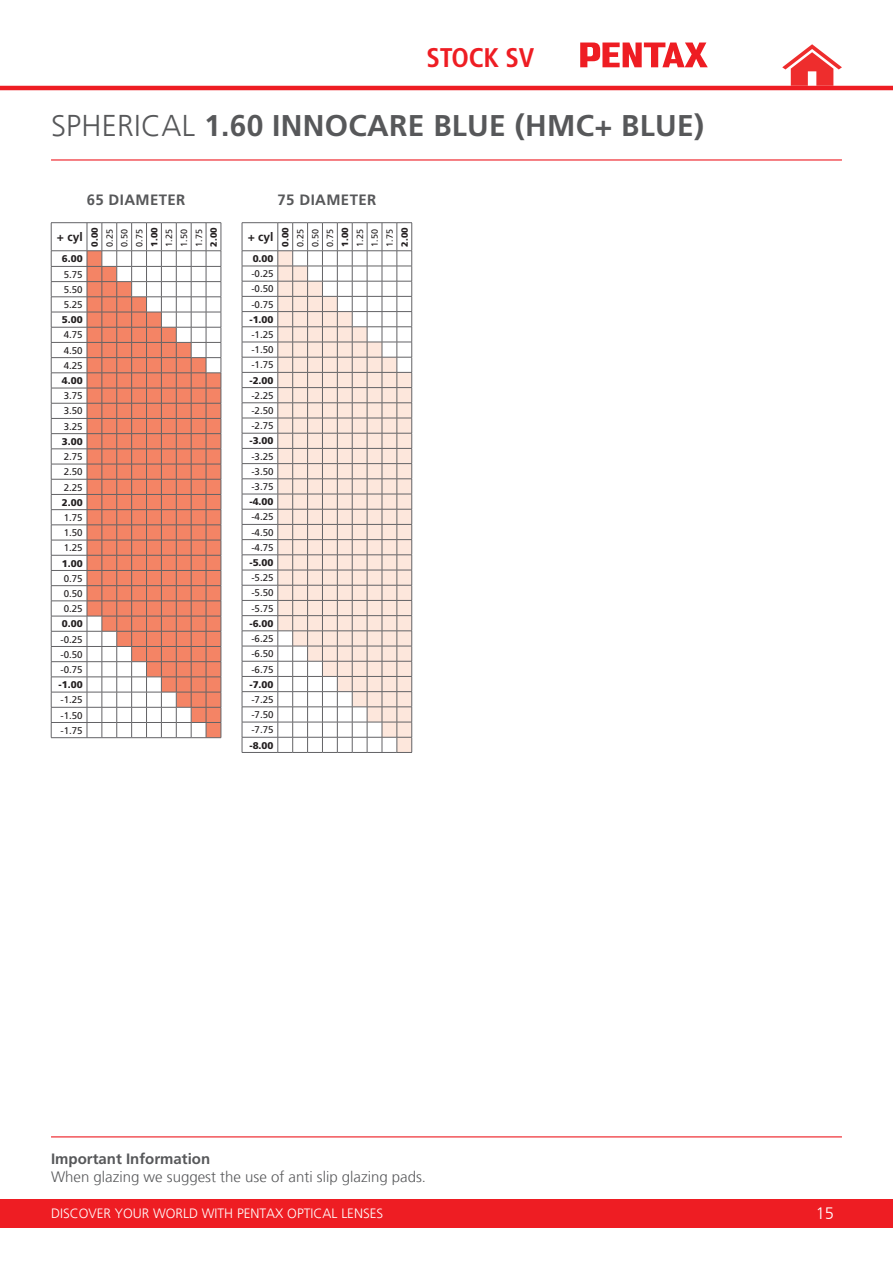
<style>
.page{position:relative;width:893px;height:1263px;background:#fff}
.page>*{position:absolute;margin:0;border:0;box-sizing:border-box;transform-origin:0 0}
.t1{font:700 30px "Frutiger LT Std";letter-spacing:.01em;color:#57585a}
.t2{font:700 condensed 27px "Frutiger LT Std";letter-spacing:-.01em;color:#ee1d23}
.t3{font:300 16.5px "Frutiger LT";color:#fff}
.t4{font:300 15px "Frutiger LT";color:#57585a}
.t5{font:700 15px "Frutiger LT Std";letter-spacing:.025em;color:#57585a}
.t6{font:700 15px "Frutiger LT Std";color:#57585a}
.t7{font:300 13.5px "Frutiger LT";color:#fff}
.t8{font:700 12px "Frutiger LT Std";color:#231f20}
.t9{font:9.75px/15.1px "Frutiger LT Std";color:#231f20;text-align:justify}
.t10{font:900 9.75px "Frutiger LT Std";color:#231f20}
.t11{font:9px/14.9px "Frutiger LT Std";color:#231f20;text-align:justify}
.t12{font:900 9px "Frutiger LT Std";color:#231f20}
.s1{font-family:"Frutiger LT";font-weight:300}
</style>
<div class="page">
<div style="left:0;top:1199px;width:893px;height:28px;background:#ee1d23"></div>
<svg style="left:580px;top:43px;width:128px;height:24px"></svg>
<hr style="left:0;top:86px;width:893px;height:4px;background:#ee1d23">
<svg style="left:782px;top:44px;width:60px;height:42px"></svg>
<svg style="left:52px;top:223px;width:35px;height:514px"></svg>
<hr style="left:51px;top:222px;width:36px;height:1px;background:#636366">
<hr style="left:51px;top:250px;width:36px;height:1px;background:#636366">
<hr style="left:51px;top:266px;width:36px;height:1px;background:#636366">
<hr style="left:51px;top:281px;width:36px;height:1px;background:#636366">
<hr style="left:51px;top:297px;width:36px;height:1px;background:#636366">
<hr style="left:51px;top:312px;width:36px;height:1px;background:#636366">
<hr style="left:51px;top:327px;width:36px;height:1px;background:#636366">
<hr style="left:51px;top:342px;width:36px;height:1px;background:#636366">
<hr style="left:51px;top:357px;width:36px;height:1px;background:#636366">
<hr style="left:51px;top:373px;width:36px;height:1px;background:#636366">
<hr style="left:51px;top:388px;width:36px;height:1px;background:#636366">
<hr style="left:51px;top:403px;width:36px;height:1px;background:#636366">
<hr style="left:51px;top:418px;width:36px;height:1px;background:#636366">
<hr style="left:51px;top:433px;width:36px;height:1px;background:#636366">
<hr style="left:51px;top:449px;width:36px;height:1px;background:#636366">
<hr style="left:51px;top:464px;width:36px;height:1px;background:#636366">
<hr style="left:51px;top:479px;width:36px;height:1px;background:#636366">
<hr style="left:51px;top:494px;width:36px;height:1px;background:#636366">
<hr style="left:51px;top:509px;width:36px;height:1px;background:#636366">
<hr style="left:51px;top:525px;width:36px;height:1px;background:#636366">
<hr style="left:51px;top:540px;width:36px;height:1px;background:#636366">
<hr style="left:51px;top:555px;width:36px;height:1px;background:#636366">
<hr style="left:51px;top:570px;width:36px;height:1px;background:#636366">
<hr style="left:51px;top:585px;width:36px;height:1px;background:#636366">
<hr style="left:51px;top:601px;width:36px;height:1px;background:#636366">
<hr style="left:51px;top:616px;width:36px;height:1px;background:#636366">
<hr style="left:51px;top:631px;width:36px;height:1px;background:#636366">
<hr style="left:51px;top:646px;width:36px;height:1px;background:#636366">
<hr style="left:51px;top:661px;width:36px;height:1px;background:#636366">
<hr style="left:51px;top:677px;width:36px;height:1px;background:#636366">
<hr style="left:51px;top:692px;width:36px;height:1px;background:#636366">
<hr style="left:51px;top:707px;width:36px;height:1px;background:#636366">
<hr style="left:51px;top:722px;width:36px;height:1px;background:#636366">
<svg style="left:51px;top:223px;width:1px;height:514px"></svg>
<hr style="left:51px;top:737px;width:36px;height:1px;background:#636366">
<svg style="left:87px;top:222px;width:135px;height:516px"></svg>
<svg style="left:243px;top:223px;width:35px;height:529px"></svg>
<hr style="left:242px;top:222px;width:36px;height:1px;background:#636366">
<hr style="left:242px;top:250px;width:36px;height:1px;background:#636366">
<hr style="left:242px;top:266px;width:36px;height:1px;background:#636366">
<hr style="left:242px;top:281px;width:36px;height:1px;background:#636366">
<hr style="left:242px;top:296px;width:36px;height:1px;background:#636366">
<hr style="left:242px;top:311px;width:36px;height:1px;background:#636366">
<hr style="left:242px;top:326px;width:36px;height:1px;background:#636366">
<hr style="left:242px;top:342px;width:36px;height:1px;background:#636366">
<hr style="left:242px;top:357px;width:36px;height:1px;background:#636366">
<hr style="left:242px;top:372px;width:36px;height:1px;background:#636366">
<hr style="left:242px;top:387px;width:36px;height:1px;background:#636366">
<hr style="left:242px;top:402px;width:36px;height:1px;background:#636366">
<hr style="left:242px;top:418px;width:36px;height:1px;background:#636366">
<hr style="left:242px;top:433px;width:36px;height:1px;background:#636366">
<hr style="left:242px;top:448px;width:36px;height:1px;background:#636366">
<hr style="left:242px;top:463px;width:36px;height:1px;background:#636366">
<hr style="left:242px;top:478px;width:36px;height:1px;background:#636366">
<hr style="left:242px;top:494px;width:36px;height:1px;background:#636366">
<hr style="left:242px;top:509px;width:36px;height:1px;background:#636366">
<hr style="left:242px;top:524px;width:36px;height:1px;background:#636366">
<hr style="left:242px;top:539px;width:36px;height:1px;background:#636366">
<hr style="left:242px;top:555px;width:36px;height:1px;background:#636366">
<hr style="left:242px;top:570px;width:36px;height:1px;background:#636366">
<hr style="left:242px;top:585px;width:36px;height:1px;background:#636366">
<hr style="left:242px;top:600px;width:36px;height:1px;background:#636366">
<hr style="left:242px;top:615px;width:36px;height:1px;background:#636366">
<hr style="left:242px;top:631px;width:36px;height:1px;background:#636366">
<hr style="left:242px;top:646px;width:36px;height:1px;background:#636366">
<hr style="left:242px;top:661px;width:36px;height:1px;background:#636366">
<hr style="left:242px;top:676px;width:36px;height:1px;background:#636366">
<hr style="left:242px;top:691px;width:36px;height:1px;background:#636366">
<hr style="left:242px;top:707px;width:36px;height:1px;background:#636366">
<hr style="left:242px;top:722px;width:36px;height:1px;background:#636366">
<hr style="left:242px;top:737px;width:36px;height:1px;background:#636366">
<svg style="left:242px;top:223px;width:1px;height:529px"></svg>
<hr style="left:242px;top:752px;width:36px;height:1px;background:#636366">
<svg style="left:278px;top:222px;width:134px;height:531px"></svg>
<hr style="left:51px;top:159px;width:791px;height:2px;background:#ee1d23">
<hr style="left:51px;top:1136px;width:791px;height:1px;background:#ee1d23">
<h2 class="t2" style="left:427px;top:42px;width:109px">STOCK SV</h2>
<h1 class="t1" style="left:51px;top:108px;width:655px"><span class="s1">SPHERICAL</span> 1.60 INNOCARE BLUE (HMC+ BLUE)</h1>
<h3 class="t5" style="left:87px;top:191px;width:100px">65 DIAMETER</h3>
<h3 class="t5" style="left:277px;top:191px;width:100px">75 DIAMETER</h3>
<p class="t8" style="left:57px;top:230px;width:27px">+ cyl</p>
<p class="t12" style="left:89px;top:246px;width:21px;rotate:-90deg">0.00</p>
<p class="t11" style="left:102px;top:246px;width:19px;rotate:-90deg">0.25<br>0.50<br>0.75</p>
<p class="t12" style="left:149px;top:246px;width:21px;rotate:-90deg">1.00</p>
<p class="t11" style="left:162px;top:246px;width:19px;rotate:-90deg">1.25<br>1.50<br>1.75</p>
<p class="t12" style="left:208px;top:246px;width:21px;rotate:-90deg">2.00</p>
<p class="t10" style="left:62px;top:253px;width:22px">6.00</p>
<p class="t9" style="left:64px;top:267px;width:20px">5.75<br>5.50<br>5.25</p>
<p class="t10" style="left:62px;top:314px;width:22px">5.00</p>
<p class="t9" style="left:64px;top:328px;width:20px">4.75<br>4.50<br>4.25</p>
<p class="t10" style="left:62px;top:375px;width:22px">4.00</p>
<p class="t9" style="left:64px;top:388px;width:20px">3.75<br>3.50<br>3.25</p>
<p class="t10" style="left:62px;top:436px;width:22px">3.00</p>
<p class="t9" style="left:64px;top:449px;width:20px">2.75<br>2.50<br>2.25</p>
<p class="t10" style="left:62px;top:496px;width:22px">2.00</p>
<p class="t9" style="left:64px;top:510px;width:20px">1.75<br>1.50<br>1.25</p>
<p class="t10" style="left:62px;top:557px;width:22px">1.00</p>
<p class="t9" style="left:64px;top:571px;width:20px">0.75<br>0.50<br>0.25</p>
<p class="t10" style="left:62px;top:618px;width:22px">0.00</p>
<p class="t9" style="left:61px;top:632px;width:24px">-0.25 -0.50 -0.75</p>
<p class="t10" style="left:59px;top:679px;width:26px">-1.00</p>
<p class="t9" style="left:61px;top:692px;width:24px">-1.25 -1.50 -1.75</p>
<p class="t8" style="left:248px;top:230px;width:27px">+ cyl</p>
<p class="t12" style="left:280px;top:246px;width:21px;rotate:-90deg">0.00</p>
<p class="t11" style="left:293px;top:246px;width:19px;rotate:-90deg">0.25<br>0.50<br>0.75</p>
<p class="t12" style="left:340px;top:246px;width:21px;rotate:-90deg">1.00</p>
<p class="t11" style="left:353px;top:246px;width:19px;rotate:-90deg">1.25<br>1.50<br>1.75</p>
<p class="t12" style="left:399px;top:246px;width:21px;rotate:-90deg">2.00</p>
<p class="t10" style="left:253px;top:253px;width:22px">0.00</p>
<p class="t9" style="left:251px;top:266px;width:24px">-0.25 -0.50 -0.75</p>
<p class="t10" style="left:249px;top:313px;width:26px">-1.00</p>
<p class="t9" style="left:251px;top:327px;width:24px">-1.25 -1.50 -1.75</p>
<p class="t10" style="left:249px;top:374px;width:26px">-2.00</p>
<p class="t9" style="left:251px;top:388px;width:24px">-2.25 -2.50 -2.75</p>
<p class="t10" style="left:249px;top:435px;width:26px">-3.00</p>
<p class="t9" style="left:251px;top:449px;width:24px">-3.25 -3.50 -3.75</p>
<p class="t10" style="left:249px;top:496px;width:26px">-4.00</p>
<p class="t9" style="left:251px;top:509px;width:24px">-4.25 -4.50 -4.75</p>
<p class="t10" style="left:249px;top:557px;width:26px">-5.00</p>
<p class="t9" style="left:251px;top:570px;width:24px">-5.25 -5.50 -5.75</p>
<p class="t10" style="left:249px;top:618px;width:26px">-6.00</p>
<p class="t9" style="left:251px;top:631px;width:24px">-6.25 -6.50 -6.75</p>
<p class="t10" style="left:249px;top:678px;width:26px">-7.00</p>
<p class="t9" style="left:251px;top:692px;width:24px">-7.25 -7.50 -7.75</p>
<p class="t10" style="left:249px;top:739px;width:26px">-8.00</p>
<h3 class="t6" style="left:51px;top:1150px;width:161px">Important Information</h3>
<h3 class="t4" style="left:51px;top:1168px;width:377px">When glazing we suggest the use of anti slip glazing pads.</h3>
<h3 class="t7" style="left:51px;top:1206px;width:334px">DISCOVER YOUR WORLD WITH PENTAX OPTICAL LENSES</h3>
<h3 class="t3" style="left:816px;top:1204px;width:20px">15</h3>
</div>
